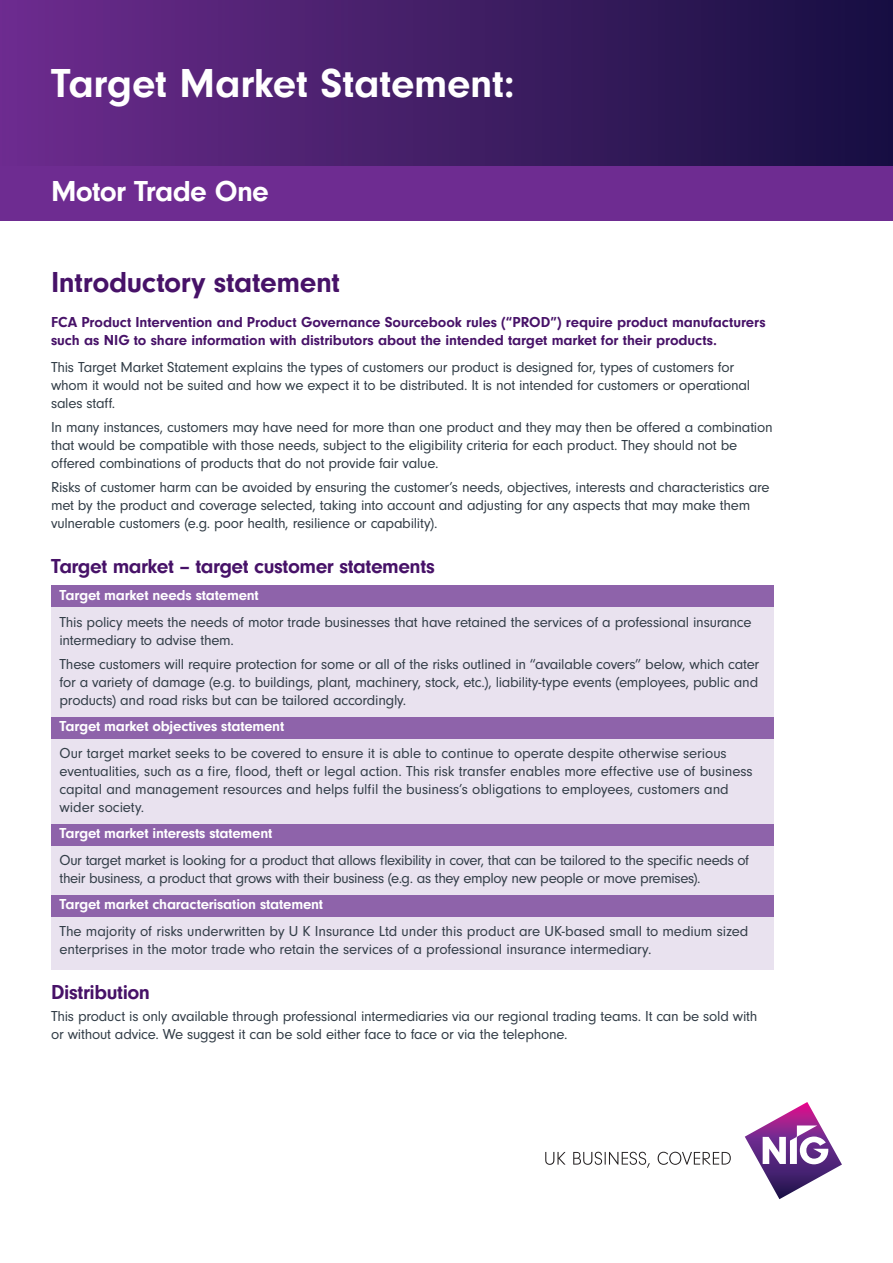
<style>
.page{position:relative;width:893px;height:1263px;background:#fff}
.page>*{position:absolute;margin:0;border:0;box-sizing:border-box;transform-origin:0 0}
.Heading_1{font:700 42px "Neuzeit Gro";letter-spacing:-.005em;color:#fff}
.Subhead_1{font:700 30px "Neuzeit Gro";letter-spacing:-.015em;color:#471268}
.Heading_2{font:700 30px "Neuzeit Gro";letter-spacing:-.025em;color:#fff}
.Subhead_2{font:700 21px "Neuzeit Gro";letter-spacing:-.02em;color:#471268}
.Bodytext_1{font:15px/18px "Neuzeit Gro";letter-spacing:-.015em;color:#323d47}
.Bodytext_2_Space1_5m{font:15px/18px "Neuzeit Gro";letter-spacing:-.005em;color:#323d47}
.Bodytext_2_more_Spac{font:15px/18px "Neuzeit Gro";letter-spacing:-.025em;color:#323d47;text-align:justify}
.Bodytext_1_Intro{font:700 15px/18px "Neuzeit Gro";letter-spacing:-.005em;color:#471268}
.Subhead_3___10pt_Whi{font:700 15px "Neuzeit Gro";letter-spacing:-.015em;color:#fff}
</style>
<div class="page">
<div style="left:51px;top:607px;width:723px;height:362px;background:#e9e2ef"></div>
<div style="left:51px;top:586px;width:723px;height:21px;background:#8e63aa"></div>
<div style="left:51px;top:717px;width:723px;height:21px;background:#8e63aa"></div>
<div style="left:51px;top:824px;width:723px;height:21px;background:#8e63aa"></div>
<div style="left:51px;top:895px;width:723px;height:21px;background:#8e63aa"></div>
<svg style="left:745px;top:1102px;width:97px;height:97px"></svg>
<svg style="left:545px;top:1152px;width:186px;height:16px"></svg>
<div style="left:0;top:0;width:893px;height:166px;background:linear-gradient(to right,#6d2c8d,#160f40)"></div>
<div style="left:0;top:166px;width:893px;height:54px;background:#6e2c91"></div>
<p class="Heading_1" style="left:51px;top:60px;width:465px">Target Market Statement:</p>
<p class="Heading_2" style="left:51px;top:174px;width:219px">Motor Trade One</p>
<p class="Subhead_1" style="left:51px;top:265px;width:290px">Introductory statement</p>
<p class="Bodytext_1_Intro" style="left:51px;top:313px;width:716px">FCA Product Intervention and Product Governance Sourcebook rules (“PROD”) require product manufacturers such as NIG to share information with distributors about the intended target market for their products.</p>
<p class="Bodytext_1" style="left:51px;top:358px;width:701px">This Target Market Statement explains the types of customers our product is designed for, types of customers for whom it would not be suited and how we expect it to be distributed. It is not intended for customers or operational sales staff.</p>
<p class="Bodytext_1" style="left:51px;top:418px;width:723px">In many instances, customers may have need for more than one product and they may then be offered a combination that would be compatible with those needs, subject to the eligibility criteria for each product. They should not be offered combinations of products that do not provide fair value.</p>
<p class="Bodytext_1" style="left:51px;top:479px;width:720px">Risks of customer harm can be avoided by ensuring the customer’s needs, objectives, interests and characteristics are met by the product and coverage selected, taking into account and adjusting for any aspects that may make them vulnerable customers (e.g. poor health, resilience or capability).</p>
<p class="Subhead_2" style="left:51px;top:555px;width:385px">Target market – target customer statements</p>
<p class="Subhead_3___10pt_Whi" style="left:60px;top:587px;width:201px">Target market needs statement</p>
<p class="Bodytext_2_Space1_5m" style="left:60px;top:613px;width:693px">This policy meets the needs of motor trade businesses that have retained the services of a professional insurance intermediary to advise them.</p>
<p class="Bodytext_2_more_Spac" style="left:60px;top:655px;width:701px">These customers will require protection for some or all of the risks outlined in “available covers” below, which cater for a variety of damage (e.g. to buildings, plant, machinery, stock, etc.), liability-type events (employees, public and products) and road risks but can be tailored accordingly.</p>
<p class="Subhead_3___10pt_Whi" style="left:60px;top:718px;width:226px">Target market objectives statement</p>
<p class="Bodytext_2_Space1_5m" style="left:60px;top:744px;width:695px">Our target market seeks to be covered to ensure it is able to continue to operate despite otherwise serious eventualities, such as a fire, flood, theft or legal action. This risk transfer enables more effective use of business capital and management resources and helps fulfil the business’s obligations to employees, customers and wider society.</p>
<p class="Subhead_3___10pt_Whi" style="left:60px;top:825px;width:214px">Target market interests statement</p>
<p class="Bodytext_2_more_Spac" style="left:60px;top:851px;width:691px">Our target market is looking for a product that allows flexibility in cover, that can be tailored to the specific needs of their business, a product that grows with their business (e.g. as they employ new people or move premises).</p>
<p class="Subhead_3___10pt_Whi" style="left:60px;top:896px;width:265px">Target market characterisation statement</p>
<p class="Bodytext_2_Space1_5m" style="left:60px;top:922px;width:690px">The majority of risks underwritten by U K Insurance Ltd under this product are UK-based small to medium sized enterprises in the motor trade who retain the services of a professional insurance intermediary.</p>
<p class="Subhead_2" style="left:51px;top:980px;width:101px">Distribution</p>
<p class="Bodytext_1" style="left:51px;top:1007px;width:708px">This product is only available through professional intermediaries via our regional trading teams. It can be sold with or without advice. We suggest it can be sold either face to face or via the telephone.</p>
</div>
